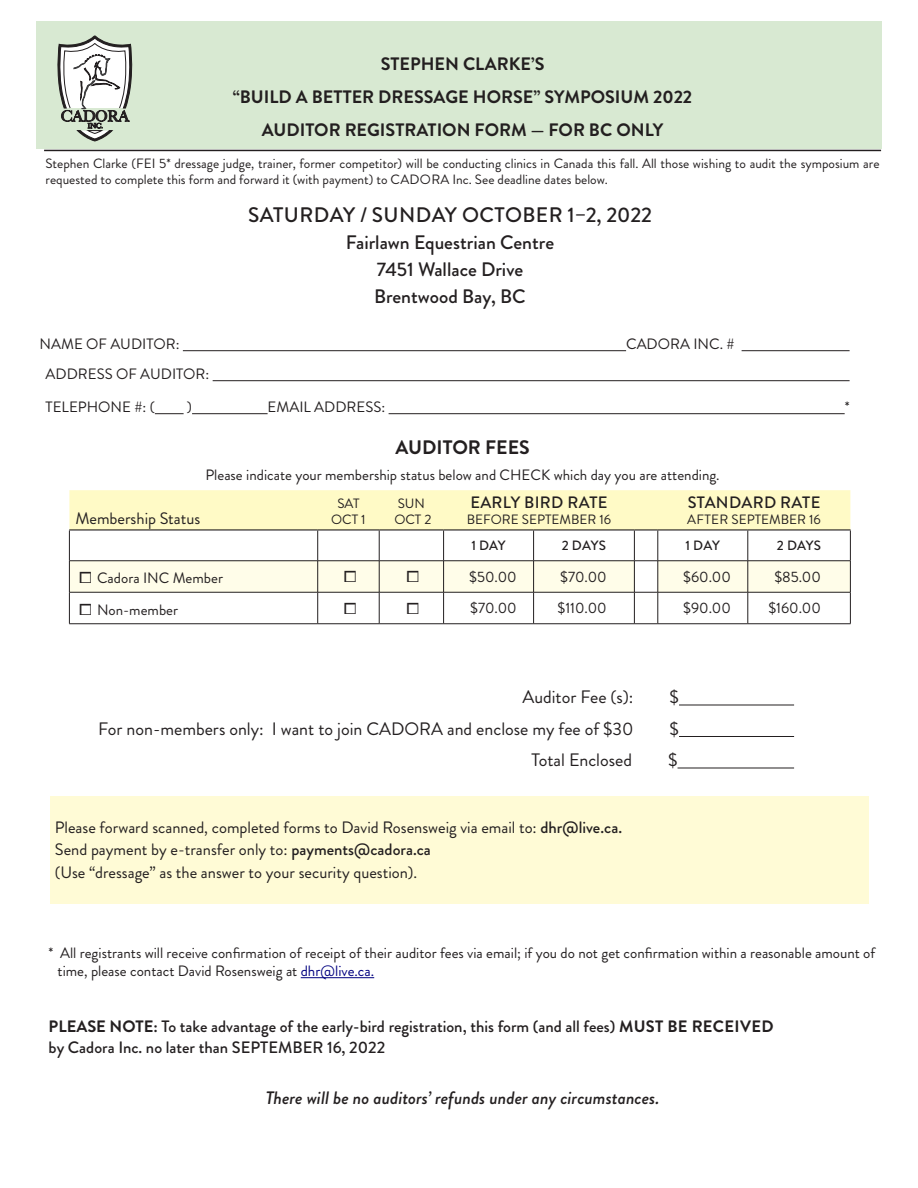
<style>
.page{position:relative;width:918px;height:1188px;background:#fff}
.page>*{position:absolute;margin:0;border:0;box-sizing:border-box;transform-origin:0 0}
.t1{font:500 21px "Brandon Grotesque";letter-spacing:.02em;color:#231f20}
.t2{font:500 19.5px "Brandon Grotesque";color:#231f20}
.t3{font:700 19.5px "Brandon Grotesque";color:#231f20}
.t4{font:700 18px "Brandon Grotesque";color:#231f20}
.t5{font:18px "Brandon Grotesque";color:#231f20}
.t6{font:italic 500 18px "Brandon Grotesque";color:#231f20}
.t7{font:16.5px "Brandon Grotesque";color:#231f20}
.t8{font:500 16.5px/21px "Brandon Grotesque";color:#231f20}
.t9{font:500 16.5px "Brandon Grotesque";letter-spacing:.02em;color:#231f20}
.auditor{font:15px/18px "Brandon Grotesque";color:#231f20}
.t10{font:13.5px/16.5px "Brandon Grotesque";color:#231f20}
.t11{font:500 13.5px "Brandon Grotesque";letter-spacing:.015em;color:#231f20}
.s1{font-weight:500}
.s2{color:#000080}
.s3{font-weight:700}
</style>
<div class="page">
<div style="left:36px;top:21px;width:846px;height:127px;background:#d8e9d2"></div>
<hr style="left:44px;top:150px;width:837px;height:1px;background:#231f20">
<hr style="left:183px;top:350px;width:443px;height:1px;background:#231f20">
<hr style="left:742px;top:350px;width:108px;height:1px;background:#231f20">
<hr style="left:213px;top:380px;width:637px;height:1px;background:#231f20">
<svg style="left:155px;top:413px;width:29px;height:1px"></svg>
<hr style="left:192px;top:413px;width:76px;height:1px;background:#231f20">
<hr style="left:389px;top:413px;width:456px;height:1px;background:#231f20">
<hr style="left:679px;top:705px;width:115px;height:1px;background:#231f20">
<hr style="left:679px;top:736px;width:115px;height:1px;background:#231f20">
<hr style="left:678px;top:768px;width:116px;height:1px;background:#231f20">
<hr style="left:301px;top:977px;width:73px;height:1px;background:#000080">
<div style="left:69px;top:490px;width:781px;height:39px;background:#fffac6"></div>
<hr style="left:69px;top:531px;width:1px;height:30px;background:#231f20">
<hr style="left:317px;top:531px;width:1px;height:30px;background:#231f20">
<hr style="left:379px;top:531px;width:1px;height:30px;background:#231f20">
<hr style="left:443px;top:531px;width:1px;height:30px;background:#231f20">
<hr style="left:533px;top:531px;width:1px;height:30px;background:#231f20">
<hr style="left:634px;top:531px;width:1px;height:30px;background:#231f20">
<hr style="left:658px;top:531px;width:1px;height:30px;background:#231f20">
<hr style="left:748px;top:531px;width:1px;height:30px;background:#231f20">
<hr style="left:850px;top:531px;width:1px;height:30px;background:#231f20">
<hr style="left:850px;top:561px;width:1px;height:31px;background:#231f20">
<hr style="left:69px;top:592px;width:1px;height:32px;background:#231f20">
<hr style="left:317px;top:592px;width:1px;height:32px;background:#231f20">
<hr style="left:379px;top:592px;width:1px;height:32px;background:#231f20">
<hr style="left:443px;top:592px;width:1px;height:32px;background:#231f20">
<hr style="left:533px;top:592px;width:1px;height:32px;background:#231f20">
<hr style="left:634px;top:592px;width:1px;height:32px;background:#231f20">
<hr style="left:658px;top:592px;width:1px;height:32px;background:#231f20">
<hr style="left:748px;top:592px;width:1px;height:32px;background:#231f20">
<hr style="left:850px;top:592px;width:1px;height:32px;background:#231f20">
<hr style="left:69px;top:623px;width:249px;height:1px;background:#231f20">
<hr style="left:318px;top:623px;width:61px;height:1px;background:#231f20">
<hr style="left:379px;top:623px;width:65px;height:1px;background:#231f20">
<hr style="left:444px;top:623px;width:90px;height:1px;background:#231f20">
<hr style="left:534px;top:623px;width:100px;height:1px;background:#231f20">
<svg style="left:634px;top:623px;width:24px;height:1px"></svg>
<hr style="left:658px;top:623px;width:90px;height:1px;background:#231f20">
<hr style="left:748px;top:623px;width:103px;height:1px;background:#231f20">
<hr style="left:69px;top:529px;width:249px;height:2px;background:#231f20">
<hr style="left:318px;top:529px;width:61px;height:2px;background:#231f20">
<hr style="left:379px;top:529px;width:65px;height:2px;background:#231f20">
<hr style="left:444px;top:529px;width:90px;height:2px;background:#231f20">
<hr style="left:534px;top:529px;width:100px;height:2px;background:#231f20">
<hr style="left:634px;top:529px;width:24px;height:2px;background:#231f20">
<hr style="left:658px;top:529px;width:90px;height:2px;background:#231f20">
<hr style="left:748px;top:529px;width:103px;height:2px;background:#231f20">
<div style="left:50px;top:796px;width:818px;height:108px;background:#fffbd6"></div>
<svg style="left:57px;top:36px;width:76px;height:105px"></svg>
<svg style="left:69px;top:560px;width:781px;height:33px"></svg>
<p class="t4" style="left:381px;top:51px;width:165px">STEPHEN CLARKE’S</p>
<p class="t4" style="left:233px;top:84px;width:461px">“BUILD A BETTER DRESSAGE HORSE” SYMPOSIUM 2022</p>
<p class="t4" style="left:262px;top:117px;width:403px">AUDITOR REGISTRATION FORM — FOR BC ONLY</p>
<p class="t10" style="left:46px;top:155px;width:835px">Stephen Clarke (FEI 5* dressage judge, trainer, former competitor) will be conducting clinics in Canada this fall. All those wishing to audit the symposium are requested to complete this form and forward it (with payment) to CADORA Inc. See deadline dates below.</p>
<p class="t1" style="left:248px;top:200px;width:406px">SATURDAY / SUNDAY OCTOBER 1–2, 2022</p>
<p class="t2" style="left:346px;top:229px;width:210px">Fairlawn Equestrian Centre</p>
<p class="t2" style="left:377px;top:256px;width:148px">7451 Wallace Drive</p>
<p class="t2" style="left:374px;top:283px;width:153px">Brentwood Bay, BC</p>
<p class="auditor" style="left:40px;top:335px;width:141px">NAME OF AUDITOR:</p>
<p class="auditor" style="left:626px;top:335px;width:110px">CADORA INC. #</p>
<p class="auditor" style="left:46px;top:365px;width:165px">ADDRESS OF AUDITOR:</p>
<p class="auditor" style="left:46px;top:398px;width:111px">TELEPHONE #: (</p>
<p class="auditor" style="left:187px;top:398px;width:7px">)</p>
<p class="auditor" style="left:268px;top:398px;width:119px">EMAIL ADDRESS:</p>
<p class="auditor" style="left:845px;top:398px;width:6px">*</p>
<p class="t3" style="left:395px;top:434px;width:136px">AUDITOR FEES</p>
<p class="auditor" style="left:206px;top:466px;width:516px">Please indicate your membership status below and CHECK which day you are attending.</p>
<p class="t7" style="left:75px;top:507px;width:127px">Membership Status</p>
<p class="t10" style="left:337px;top:495px;width:24px">SAT</p>
<p class="t10" style="left:331px;top:511px;width:36px">OCT 1</p>
<p class="t10" style="left:398px;top:495px;width:29px">SUN</p>
<p class="t10" style="left:394px;top:511px;width:39px">OCT 2</p>
<p class="t9" style="left:470px;top:491px;width:139px">EARLY BIRD RATE</p>
<p class="t10" style="left:467px;top:511px;width:146px">BEFORE SEPTEMBER 16</p>
<p class="t9" style="left:688px;top:491px;width:134px">STANDARD RATE</p>
<p class="t10" style="left:687px;top:511px;width:135px">AFTER SEPTEMBER 16</p>
<p class="t11" style="left:471px;top:536px;width:36px">1 DAY</p>
<p class="t11" style="left:562px;top:536px;width:46px">2 DAYS</p>
<p class="t11" style="left:686px;top:536px;width:36px">1 DAY</p>
<p class="t11" style="left:777px;top:536px;width:46px">2 DAYS</p>
<p class="auditor" style="left:79px;top:569px;width:146px">⧠ Cadora INC Member</p>
<p class="auditor" style="left:469px;top:568px;width:49px">$50.00</p>
<p class="auditor" style="left:560px;top:568px;width:48px">$70.00</p>
<p class="auditor" style="left:683px;top:568px;width:49px">$60.00</p>
<p class="auditor" style="left:774px;top:568px;width:48px">$85.00</p>
<p class="auditor" style="left:79px;top:601px;width:101px">⧠ Non-member</p>
<p class="auditor" style="left:470px;top:599px;width:48px">$70.00</p>
<p class="auditor" style="left:558px;top:599px;width:51px">$110.00</p>
<p class="auditor" style="left:683px;top:599px;width:49px">$90.00</p>
<p class="auditor" style="left:768px;top:599px;width:54px">$160.00</p>
<p class="t5" style="left:523px;top:685px;width:112px">Auditor Fee (s):</p>
<p class="t5" style="left:670px;top:685px;width:11px">$</p>
<p class="t5" style="left:98px;top:716px;width:537px">For non-members only: I want to join CADORA and enclose my fee of $30</p>
<p class="t5" style="left:670px;top:716px;width:11px">$</p>
<p class="t5" style="left:531px;top:748px;width:102px">Total Enclosed</p>
<p class="t5" style="left:668px;top:748px;width:11px">$</p>
<p class="t7" style="left:55px;top:816px;width:569px">Please forward scanned, completed forms to David Rosensweig via email to: <span class="s1">dhr@live.ca.</span></p>
<p class="t7" style="left:55px;top:838px;width:378px">Send payment by e-transfer only to: <span class="s1">payments@cadora.ca</span></p>
<p class="t7" style="left:55px;top:861px;width:364px">(Use “dressage” as the answer to your security question).</p>
<p class="auditor" style="left:58px;top:944px;width:819px;text-indent:-9px">* All registrants will receive confirmation of receipt of their auditor fees via email; if you do not get confirmation within a reasonable amount of time, please contact David Rosensweig at <span class="s2">dhr@live.ca.</span></p>
<p class="t8" style="left:49px;top:1016px;width:726px"><span class="s3">PLEASE NOTE:</span> To take advantage of the early-bird registration, this form (and all fees) <span class="s3">MUST BE RECEIVED </span>by Cadora Inc. no later than SEPTEMBER 16, 2022</p>
<p class="t6" style="left:266px;top:1085px;width:395px">There will be no auditors’ refunds under any circumstances.</p>
</div>
